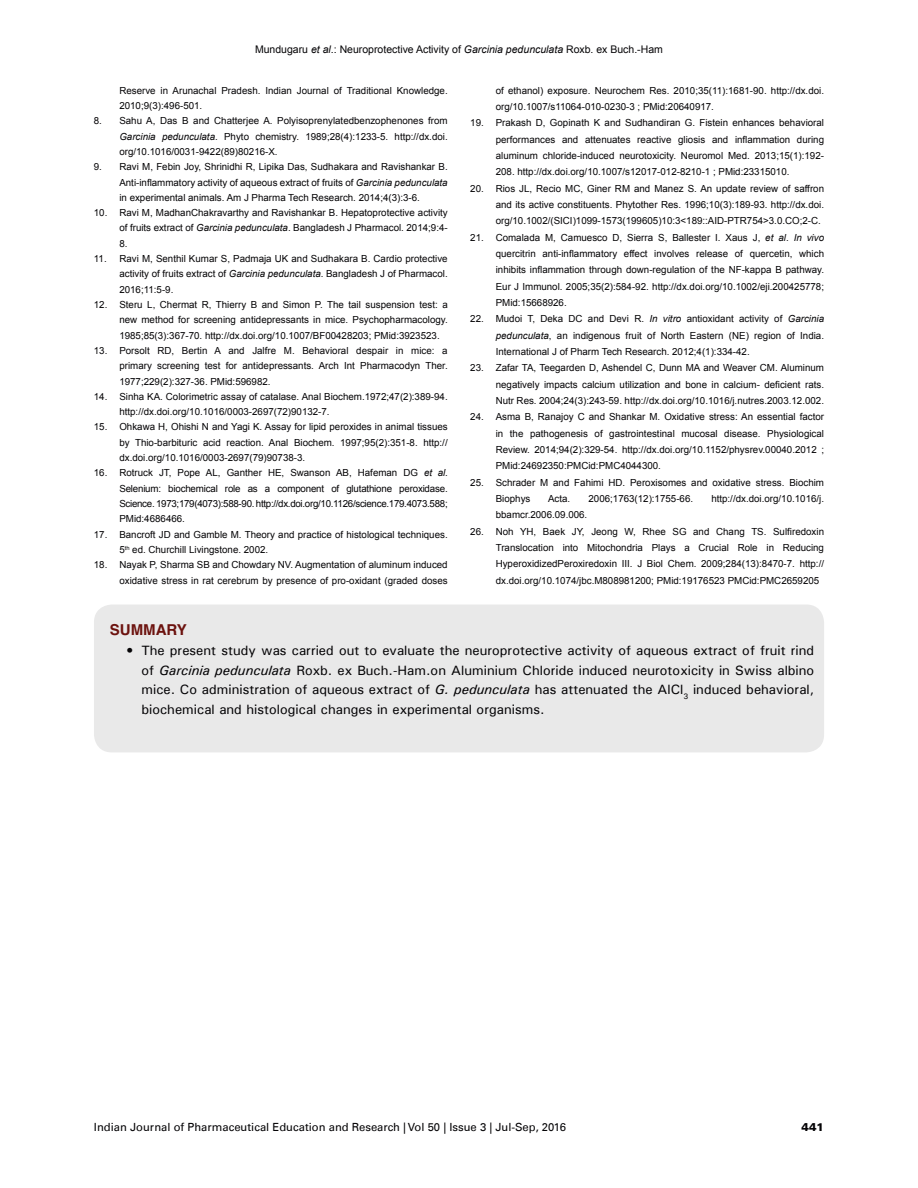
<style>
.page{position:relative;width:918px;height:1188px;background:#fff}
.page>*{position:absolute;margin:0;border:0;box-sizing:border-box;transform-origin:0 0}
.t1{font:700 15px "Helvetica";color:#6c120e}
.t2{font:500 13.5px/19.5px "Univers";color:#050406;text-align:justify}
.t3{font:11.25px "Univers LT";color:#050406}
.t4{font:900 11.25px "Univers LT";color:#050406}
.t5{font:10.5px "Arial";color:#050406}
.t6{font:9.75px/16.4px "Arial";color:#050406;text-align:justify}
.s1{font-style:italic}
.s2{font-weight:400;font-style:italic}
</style>
<div class="page">
<div style="left:94px;top:605px;width:730px;height:147px;background:#e9e9e9;border-radius:18px"></div>
<p class="t5" style="left:255px;top:43px;width:409px">Mundugaru <span class="s1">et al</span>.: Neuroprotective Activity of <span class="s1">Garcinia pedunculata</span> Roxb. ex Buch.-Ham</p>
<p class="t6" style="left:119px;top:83px;width:330px;line-height:15.3px">Reserve in Arunachal Pradesh. Indian Journal of Traditional Knowledge.<br>2010;9(3):496-501.</p>
<p class="t6" style="left:119px;top:113px;width:330px;line-height:15.3px;text-indent:-26px">8. Sahu A, Das B and Chatterjee A. Polyisoprenylatedbenzophenones from <span class="s1">Garcinia pedunculata</span>. Phyto chemistry. 1989;28(4):1233-5. http://dx.doi. org/10.1016/0031-9422(89)80216-X.</p>
<p class="t6" style="left:119px;top:159px;width:330px;line-height:15.3px;text-indent:-26px">9. Ravi M, Febin Joy, Shrinidhi R, Lipika Das, Sudhakara and Ravishankar B.<br>Anti-inflammatory activity of aqueous extract of fruits of <span class="s1">Garcinia pedunculata </span>in experimental animals. Am J Pharma Tech Research. 2014;4(3):3-6.</p>
<p class="t6" style="left:119px;top:205px;width:330px;line-height:15.3px;text-indent:-26px">10. Ravi M, MadhanChakravarthy and Ravishankar B. Hepatoprotective activity of fruits extract of <span class="s1">Garcinia pedunculata</span>. Bangladesh J Pharmacol. 2014;9:4- 8.</p>
<p class="t6" style="left:119px;top:251px;width:330px;line-height:15.3px;text-indent:-26px">11. Ravi M, Senthil Kumar S, Padmaja UK and Sudhakara B. Cardio protective activity of fruits extract of <span class="s1">Garcinia pedunculata</span>. Bangladesh J of Pharmacol.<br>2016;11:5-9.</p>
<p class="t6" style="left:119px;top:297px;width:330px;line-height:15.3px;text-indent:-26px">12. Steru L, Chermat R, Thierry B and Simon P. The tail suspension test: a new method for screening antidepressants in mice. Psychopharmacology.<br>1985;85(3):367-70. http://dx.doi.org/10.1007/BF00428203; PMid:3923523.</p>
<p class="t6" style="left:119px;top:343px;width:330px;line-height:15.3px;text-indent:-26px">13. Porsolt RD, Bertin A and Jalfre M. Behavioral despair in mice: a primary screening test for antidepressants. Arch Int Pharmacodyn Ther.<br>1977;229(2):327-36. PMid:596982.</p>
<p class="t6" style="left:119px;top:389px;width:330px;line-height:15.3px;text-indent:-26px">14. Sinha KA. Colorimetric assay of catalase. Anal Biochem.1972;47(2):389-94. http://dx.doi.org/10.1016/0003-2697(72)90132-7.</p>
<p class="t6" style="left:119px;top:419px;width:330px;line-height:15.3px;text-indent:-26px">15. Ohkawa H, Ohishi N and Yagi K. Assay for lipid peroxides in animal tissues by Thio-barbituric acid reaction. Anal Biochem. 1997;95(2):351-8. http:// dx.doi.org/10.1016/0003-2697(79)90738-3.</p>
<p class="t6" style="left:119px;top:465px;width:330px;line-height:15.3px;text-indent:-26px">16. Rotruck JT, Pope AL, Ganther HE, Swanson AB, Hafeman DG <span class="s1">et al</span>.<br>Selenium: biochemical role as a component of glutathione peroxidase.<br>Science. 1973;179(4073):588-90. http://dx.doi.org/10.1126/science.179.4073.588; PMid:4686466.</p>
<p class="t6" style="left:119px;top:527px;width:330px;line-height:15.3px;text-indent:-26px">17. Bancroft JD and Gamble M. Theory and practice of histological techniques.<br>5<sup>th</sup> ed. Churchill Livingstone. 2002.</p>
<p class="t6" style="left:94px;top:557px;width:355px;line-height:15.3px;text-align:right">18. Nayak P, Sharma SB and Chowdary NV. Augmentation of aluminum induced oxidative stress in rat cerebrum by presence of pro-oxidant (graded doses</p>
<h2 class="t1" style="left:110px;top:617px;width:78px">SUMMARY</h2>
<p class="t2" style="left:141px;top:641px;width:674px;text-indent:-15px">• The present study was carried out to evaluate the neuroprotective activity of aqueous extract of fruit rind of <span class="s2">Garcinia pedunculata</span> Roxb. ex Buch.-Ham.on Aluminium Chloride induced neurotoxicity in Swiss albino mice. Co administration of aqueous extract of <span class="s2">G. pedunculata</span> has attenuated the AlCl<sub>3</sub> induced behavioral, biochemical and histological changes in experimental organisms.</p>
<p class="t6" style="left:496px;top:82px;width:330px">of ethanol) exposure. Neurochem Res. 2010;35(11):1681-90. http://dx.doi. org/10.1007/s11064-010-0230-3 ; PMid:20640917.</p>
<p class="t6" style="left:496px;top:115px;width:330px;text-indent:-26px">19. Prakash D, Gopinath K and Sudhandiran G. Fistein enhances behavioral performances and attenuates reactive gliosis and inflammation during aluminum chloride-induced neurotoxicity. Neuromol Med. 2013;15(1):192- 208. http://dx.doi.org/10.1007/s12017-012-8210-1 ; PMid:23315010.</p>
<p class="t6" style="left:496px;top:180px;width:330px;text-indent:-26px">20. Rios JL, Recio MC, Giner RM and Manez S. An update review of saffron and its active constituents. Phytother Res. 1996;10(3):189-93. http://dx.doi. org/10.1002/(SICI)1099-1573(199605)10:3&lt;189::AID-PTR754&gt;3.0.CO;2-C.</p>
<p class="t6" style="left:496px;top:229px;width:330px;text-indent:-26px">21. Comalada M, Camuesco D, Sierra S, Ballester I. Xaus J, <span class="s1">et al</span>. <span class="s1">In vivo </span>quercitrin anti-inflammatory effect involves release of quercetin, which inhibits inflammation through down-regulation of the NF-kappa B pathway.<br>Eur J Immunol. 2005;35(2):584-92. http://dx.doi.org/10.1002/eji.200425778; PMid:15668926.</p>
<p class="t6" style="left:496px;top:311px;width:330px;text-indent:-26px">22. Mudoi T, Deka DC and Devi R. <span class="s1">In vitro</span> antioxidant activity of <span class="s1">Garcinia pedunculata</span>, an indigenous fruit of North Eastern (NE) region of India.<br>International J of Pharm Tech Research. 2012;4(1):334-42.</p>
<p class="t6" style="left:496px;top:360px;width:330px;text-indent:-26px">23. Zafar TA, Teegarden D, Ashendel C, Dunn MA and Weaver CM. Aluminum negatively impacts calcium utilization and bone in calcium- deficient rats.<br>Nutr Res. 2004;24(3):243-59. http://dx.doi.org/10.1016/j.nutres.2003.12.002.</p>
<p class="t6" style="left:496px;top:409px;width:330px;text-indent:-26px">24. Asma B, Ranajoy C and Shankar M. Oxidative stress: An essential factor in the pathogenesis of gastrointestinal mucosal disease. Physiological Review. 2014;94(2):329-54. http://dx.doi.org/10.1152/physrev.00040.2012 ; PMid:24692350:PMCid:PMC4044300.</p>
<p class="t6" style="left:496px;top:474px;width:330px;text-indent:-26px">25. Schrader M and Fahimi HD. Peroxisomes and oxidative stress. Biochim<br>Biophys</p>
<p class="t6" style="left:548px;top:490px;width:24px">Acta.</p>
<p class="t6" style="left:589px;top:490px;width:106px">2006;1763(12):1755-66.</p>
<p class="t6" style="left:711px;top:490px;width:114px">http://dx.doi.org/10.1016/j.</p>
<p class="t6" style="left:496px;top:507px;width:93px">bbamcr.2006.09.006.</p>
<p class="t6" style="left:496px;top:523px;width:330px;text-indent:-26px">26. Noh YH, Baek JY, Jeong W, Rhee SG and Chang TS. Sulfiredoxin Translocation into Mitochondria Plays a Crucial Role in Reducing HyperoxidizedPeroxiredoxin III. J Biol Chem. 2009;284(13):8470-7. http:// dx.doi.org/10.1074/jbc.M808981200; PMid:19176523 PMCid:PMC2659205</p>
<p class="t3" style="left:94px;top:1120px;width:474px">Indian Journal of Pharmaceutical Education and Research | Vol 50 | Issue 3 | Jul-Sep, 2016</p>
<p class="t4" style="left:802px;top:1120px;width:24px">441</p>
</div>
